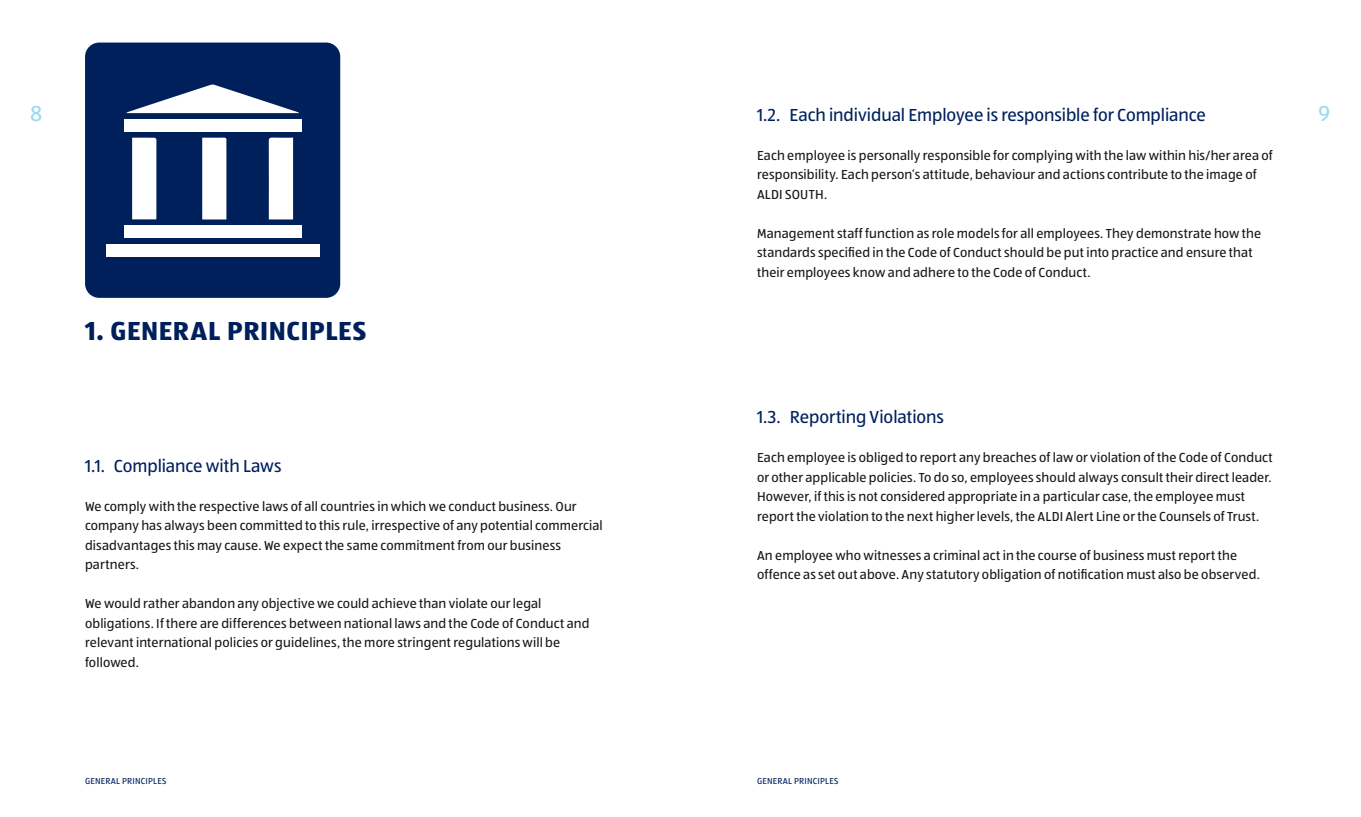
<style>
.page{position:relative;width:1361px;height:817px;background:#fff}
.page>*{position:absolute;margin:0;border:0;box-sizing:border-box;transform-origin:0 0}
.t1{font:700 27px "ALDISUEDOT";letter-spacing:.02em;color:#00205c}
.t2{font:22.5px "ALDISUEDOT";color:#9dd9f2}
.t3{font:18px "ALDISUEDOT";letter-spacing:-.005em;color:#00205c}
.t4{font:13.5px/19.5px "ALDISUEDOT";letter-spacing:.01em;color:#1a171c}
.t5{font:9px "ALDISUEDOT";letter-spacing:.025em;color:#00205c}
</style>
<div class="page">
<div style="left:85px;top:43px;width:255px;height:255px;background:#00205c;border-radius:14px"></div>
<div style="left:106px;top:244px;width:213px;height:13px;background:#fff"></div>
<svg style="left:126px;top:84px;width:173px;height:29px"></svg>
<div style="left:124px;top:119px;width:177px;height:13px;background:#fff"></div>
<div style="left:124px;top:225px;width:177px;height:13px;background:#fff"></div>
<svg style="left:132px;top:138px;width:25px;height:81px;background:#f7f8fa"></svg>
<svg style="left:202px;top:137px;width:25px;height:82px;background:#f4f5f8"></svg>
<div style="left:269px;top:137px;width:24px;height:82px;background:#fff"></div>
<h2 class="t2" style="left:30px;top:98px;width:14px">8</h2>
<h1 class="t1" style="left:85px;top:312px;width:283px">1. GENERAL PRINCIPLES</h1>
<h3 class="t3" style="left:85px;top:454px;width:198px">1.1. Compliance with Laws</h3>
<p class="t4" style="left:85px;top:496px;width:519px">We comply with the respective laws of all countries in which we conduct business. Our company has always been committed to this rule, irrespective of any potential commercial disadvantages this may cause. We expect the same commitment from our business partners.</p>
<p class="t4" style="left:85px;top:593px;width:506px">We would rather abandon any objective we could achieve than violate our legal obligations. If there are differences between national laws and the Code of Conduct and relevant international policies or guidelines, the more stringent regulations will be followed.</p>
<h3 class="t3" style="left:757px;top:103px;width:450px">1.2. Each individual Employee is responsible for Compliance</h3>
<p class="t4" style="left:757px;top:145px;width:517px">Each employee is personally responsible for complying with the law within his/her area of responsibility. Each person‘s attitude, behaviour and actions contribute to the image of<br>ALDI SOUTH.</p>
<p class="t4" style="left:757px;top:223px;width:506px">Management staff function as role models for all employees. They demonstrate how the standards specified in the Code of Conduct should be put into practice and ensure that their employees know and adhere to the Code of Conduct.</p>
<h3 class="t3" style="left:757px;top:405px;width:188px">1.3. Reporting Violations</h3>
<p class="t4" style="left:757px;top:447px;width:517px">Each employee is obliged to report any breaches of law or violation of the Code of Conduct or other applicable policies. To do so, employees should always consult their direct leader.<br>However, if this is not considered appropriate in a particular case, the employee must report the violation to the next higher levels, the ALDI Alert Line or the Counsels of Trust.</p>
<p class="t4" style="left:757px;top:545px;width:504px">An employee who witnesses a criminal act in the course of business must report the offence as set out above. Any statutory obligation of notification must also be observed.</p>
<p class="t5" style="left:85px;top:775px;width:83px">GENERAL PRINCIPLES</p>
<p class="t5" style="left:757px;top:775px;width:83px">GENERAL PRINCIPLES</p>
<h2 class="t2" style="left:1318px;top:98px;width:13px">9</h2>
</div>
